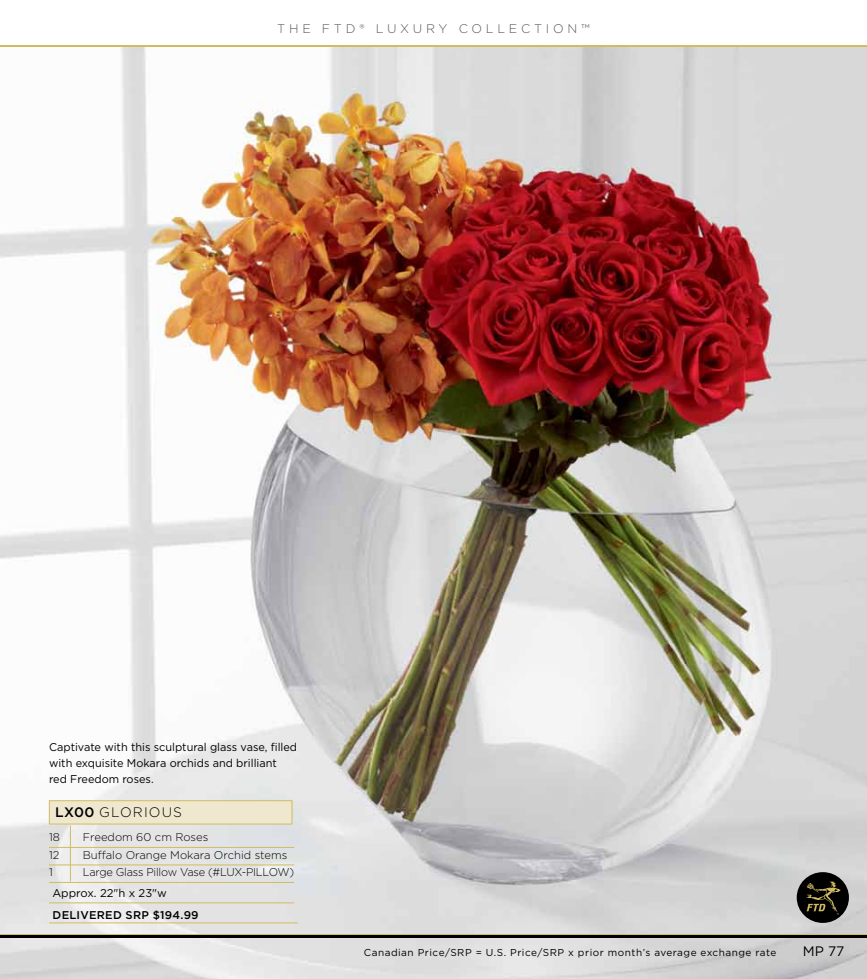
<style>
.page{position:relative;width:867px;height:979px;background:#fff}
.page>*{position:absolute;margin:0;border:0;box-sizing:border-box;transform-origin:0 0}
.t1{font:300 13.75px "Gotham";letter-spacing:.08em;color:#000}
.t2{font:13.75px "Gotham";color:#000}
.t3{font:300 12.5px "Gotham";letter-spacing:.3em;color:#58595b}
.t4{font:11.25px/16.2px "Gotham";color:#000}
.t5{font:300 11.25px "Gotham";color:#000}
.t6{font:500 11.25px "Gotham";letter-spacing:.02em;color:#000}
.t7{font:10px "Gotham";letter-spacing:.05em;color:#000}
.s1{font-weight:500}
</style>
<div class="page">
<img style="left:0;top:46px;width:866px;height:933px">
<div style="left:49px;top:800px;width:243px;height:24px;background:#efe8cf;border:1px solid #d1bc61"></div>
<hr style="left:49px;top:847px;width:245px;height:1px;background:#d1bc61">
<hr style="left:49px;top:864px;width:245px;height:1px;background:#d1bc61">
<hr style="left:49px;top:882px;width:245px;height:1px;background:#d1bc61">
<hr style="left:49px;top:902px;width:245px;height:1px;background:#d1bc61">
<hr style="left:49px;top:922px;width:249px;height:1px;background:#d1bc61">
<hr style="left:70px;top:826px;width:1px;height:55px;background:#d1bc61">
<div style="left:796px;top:872px;width:52px;height:51px;background:#000;border-radius:50%"></div>
<svg style="left:806px;top:881px;width:34px;height:34px"></svg>
<hr style="left:0;top:45px;width:866px;height:1px;background:#d1bc61">
<hr style="left:0;top:934px;width:866px;height:2px;background:#d1bc61">
<hr style="left:0;top:935px;width:866px;height:2px;background:#000">
<p class="t3" style="left:277px;top:20px;width:314px">the f td® luxury collecti on™</p>
<p class="t4" style="left:49px;top:738px;width:249px">Captivate with this sculptural glass vase, filled with exquisite Mokara orchids and brilliant red Freedom roses.</p>
<p class="t1" style="left:55px;top:803px;width:128px"><span class="s1">LX00</span> glorious</p>
<p class="t5" style="left:49px;top:830px;width:12px">18</p>
<p class="t5" style="left:83px;top:830px;width:127px">Freedom 60 cm Roses</p>
<p class="t5" style="left:49px;top:847px;width:12px">12</p>
<p class="t5" style="left:83px;top:847px;width:206px">Buffalo Orange Mokara Orchid stems</p>
<p class="t5" style="left:49px;top:865px;width:5px">1</p>
<p class="t5" style="left:83px;top:865px;width:146px">Large G lass Pillow Vase (#LUX</p>
<p class="t5" style="left:242px;top:865px;width:54px">-Pi llow)</p>
<p class="t4" style="left:52px;top:884px;width:116px">Approx. 22"h x 23"w</p>
<p class="t6" style="left:53px;top:907px;width:147px">DELIVERED SRP $194.99</p>
<p class="t7" style="left:364px;top:946px;width:414px">Canadian Price/SRP = U.S. Price/SRP x prior month’s average exchange rate</p>
<p class="t2" style="left:802px;top:942px;width:43px">MP 77</p>
</div>
